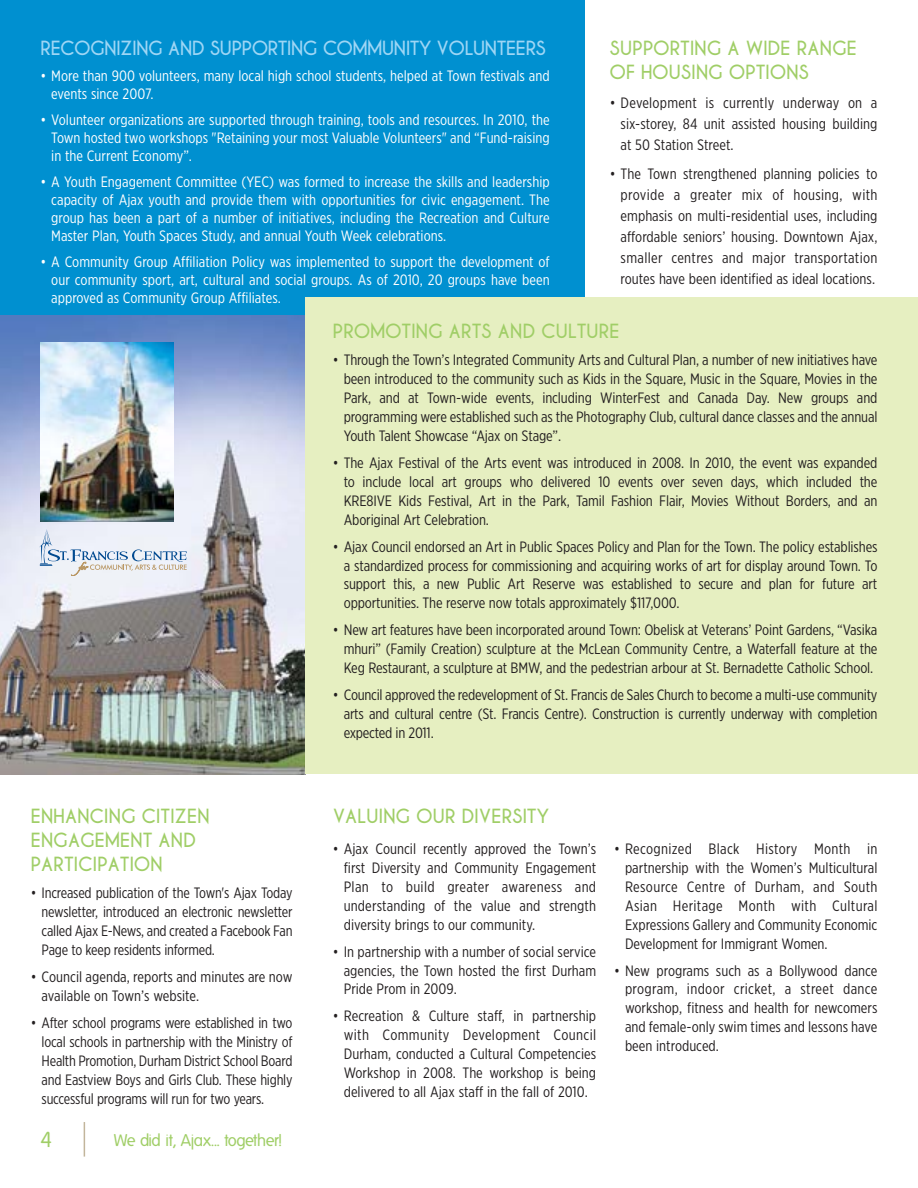
<style>
.page{position:relative;width:918px;height:1188px;background:#fff}
.page>*{position:absolute;margin:0;border:0;box-sizing:border-box;transform-origin:0 0}
.t1{font:21px/24px "Champagne&Limousines Thick";letter-spacing:.015em;color:#a0ce67}
.t2{font:21px "Champagne&Limousines Thick";letter-spacing:-.005em;color:#9ed6f5}
.t3{font:21px "Folks";color:#a0ce67}
.t4{font:16.5px "Folks";letter-spacing:-.035em;color:#a0ce67}
.t5{font:15px/18.9px "Gotham Extra Narrow";letter-spacing:-.01em;color:#231f20;text-align:justify}
.t6{font:15px/18px "Gotham Extra Narrow";color:#fff;text-align:justify}
</style>
<div class="page">
<img style="left:0;top:315px;width:306px;height:459px">
<div style="left:0;top:0;width:585px;height:315px;background:#0090d0"></div>
<hr style="left:84px;top:1122px;width:1px;height:35px;background:#c2b59b">
<img style="left:40px;top:342px;width:133px;height:179px">
<svg style="left:39px;top:529px;width:148px;height:47px"></svg>
<div style="left:306px;top:298px;width:612px;height:476px;background:#e6efc1"></div>
<h1 class="t2" style="left:40px;top:41px;width:507px">RECOGNIZING AND SUPPORTING COMMUNITY VOLUNTEERS</h1>
<p class="t6" style="left:51px;top:68px;width:500px;text-indent:-11px">• More than 900 volunteers, many local high school students, helped at Town festivals and events since 2007.</p>
<p class="t6" style="left:51px;top:112px;width:500px;text-indent:-11px">• Volunteer organizations are supported through training, tools and resources. In 2010, the Town hosted two workshops "Retaining your most Valuable Volunteers" and “Fund-raising in the Current Economy”.</p>
<p class="t6" style="left:51px;top:174px;width:500px;text-indent:-11px">• A Youth Engagement Committee (YEC) was formed to increase the skills and leadership capacity of Ajax youth and provide them with opportunities for civic engagement. The group has been a part of a number of initiatives, including the Recreation and Culture Master Plan, Youth Spaces Study, and annual Youth Week celebrations.</p>
<p class="t6" style="left:51px;top:254px;width:500px;text-indent:-11px">• A Community Group Affiliation Policy was implemented to support the development of our community sport, art, cultural and social groups. As of 2010, 20 groups have been approved as Community Group Affiliates.</p>
<h1 class="t1" style="left:610px;top:37px;width:249px">SUPPORTING A WIDE RANGE<br>OF HOUSING OPTIONS</h1>
<p class="t5" style="left:621px;top:93px;width:258px;line-height:21px;text-indent:-11px">• Development is currently underway on a six-storey, 84 unit assisted housing building at 50 Station Street.</p>
<p class="t5" style="left:621px;top:164px;width:258px;line-height:21px;text-indent:-11px">• The Town strengthened planning policies to provide a greater mix of housing, with emphasis on multi-residential uses, including affordable seniors’ housing. Downtown Ajax, smaller centres and major transportation routes have been identified as ideal locations.</p>
<h1 class="t1" style="left:31px;top:806px;width:180px">ENHANCING CITIZEN<br>ENGAGEMENT AND<br>PARTICIPATION</h1>
<p class="t5" style="left:42px;top:885px;width:252px;text-indent:-11px">• Increased publication of the Town's Ajax Today newsletter, introduced an electronic newsletter called Ajax E-News, and created a Facebook Fan Page to keep residents informed.</p>
<p class="t5" style="left:42px;top:968px;width:252px;text-indent:-11px">• Council agenda, reports and minutes are now available on Town’s website.</p>
<p class="t5" style="left:42px;top:1014px;width:252px;text-indent:-11px">• After school programs were established in two local schools in partnership with the Ministry of Health Promotion, Durham District School Board and Eastview Boys and Girls Club. These highly successful programs will run for two years.</p>
<h1 class="t3" style="left:40px;top:1131px;width:13px">4</h1>
<p class="t4" style="left:114px;top:1134px;width:170px">We did it, Ajax... together!</p>
<h1 class="t1" style="left:333px;top:321px;width:288px">PROMOTING ARTS AND CULTURE</h1>
<p class="t5" style="left:344px;top:352px;width:535px;text-indent:-11px">• Through the Town’s Integrated Community Arts and Cultural Plan, a number of new initiatives have been introduced to the community such as Kids in the Square, Music in the Square, Movies in the Park, and at Town-wide events, including WinterFest and Canada Day. New groups and programming were established such as the Photography Club, cultural dance classes and the annual Youth Talent Showcase “Ajax on Stage”.</p>
<p class="t5" style="left:344px;top:454px;width:535px;text-indent:-11px">• The Ajax Festival of the Arts event was introduced in 2008. In 2010, the event was expanded to include local art groups who delivered 10 events over seven days, which included the KRE8IVE Kids Festival, Art in the Park, Tamil Fashion Flair, Movies Without Borders, and an Aboriginal Art Celebration.</p>
<p class="t5" style="left:344px;top:538px;width:535px;text-indent:-11px">• Ajax Council endorsed an Art in Public Spaces Policy and Plan for the Town. The policy establishes a standardized process for commissioning and acquiring works of art for display around Town. To support this, a new Public Art Reserve was established to secure and plan for future art opportunities. The reserve now totals approximately $117,000.</p>
<p class="t5" style="left:344px;top:622px;width:535px;text-indent:-11px">• New art features have been incorporated around Town: Obelisk at Veterans’ Point Gardens, “Vasika mhuri” (Family Creation) sculpture at the McLean Community Centre, a Waterfall feature at the Keg Restaurant, a sculpture at BMW, and the pedestrian arbour at St. Bernadette Catholic School.</p>
<p class="t5" style="left:344px;top:686px;width:535px;text-indent:-11px">• Council approved the redevelopment of St. Francis de Sales Church to become a multi-use community arts and cultural centre (St. Francis Centre). Construction is currently underway with completion expected in 2011.</p>
<h1 class="t1" style="left:333px;top:805px;width:218px">VALUING OUR DIVERSITY</h1>
<p class="t5" style="left:344px;top:840px;width:254px;text-indent:-11px">• Ajax Council recently approved the Town’s first Diversity and Community Engagement Plan to build greater awareness and understanding of the value and strength diversity brings to our community.</p>
<p class="t5" style="left:344px;top:943px;width:254px;text-indent:-11px">• In partnership with a number of social service agencies, the Town hosted the first Durham Pride Prom in 2009.</p>
<p class="t5" style="left:344px;top:1008px;width:254px;text-indent:-11px">• Recreation &amp; Culture staff, in partnership with Community Development Council Durham, conducted a Cultural Competencies Workshop in 2008. The workshop is being delivered to all Ajax staff in the fall of 2010.</p>
<p class="t5" style="left:625px;top:840px;width:254px;text-indent:-11px">• Recognized Black History Month in partnership with the Women’s Multicultural Resource Centre of Durham, and South Asian Heritage Month with Cultural Expressions Gallery and Community Economic Development for Immigrant Women.</p>
<p class="t5" style="left:625px;top:962px;width:254px;text-indent:-11px">• New programs such as a Bollywood dance program, indoor cricket, a street dance workshop, fitness and health for newcomers and female-only swim times and lessons have been introduced.</p>
</div>
